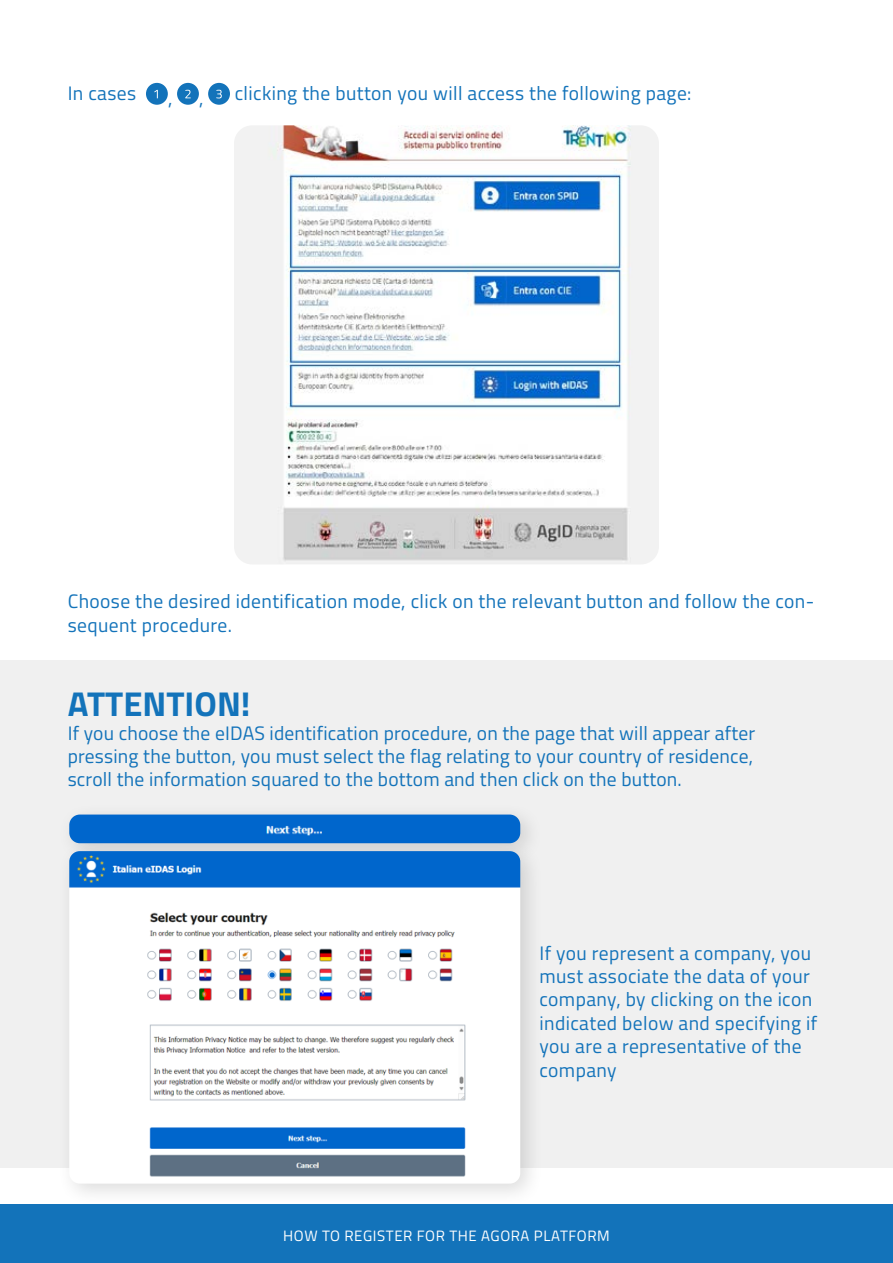
<style>
.page{position:relative;width:893px;height:1263px;background:#fff}
.page>*{position:absolute;margin:0;border:0;box-sizing:border-box;transform-origin:0 0}
.t1{font:700 34.5px "Titillium Web";color:#1373ba}
.t2{font:19.5px/23.4px "Titillium Web";letter-spacing:.02em;color:#1373ba}
.t3{font:15px "Titillium Web";letter-spacing:.04em;color:#fff}
</style>
<div class="page">
<div style="left:0;top:1204px;width:893px;height:59px;background:#1373ba"></div>
<div style="left:0;top:660px;width:893px;height:508px;background:#f0f0f0"></div>
<div style="left:146px;top:83px;width:22px;height:22px;background:#1373ba;border-radius:50%"></div>
<svg style="left:154px;top:90px;width:4px;height:8px"></svg>
<div style="left:177px;top:83px;width:22px;height:22px;background:#1373ba;border-radius:50%"></div>
<svg style="left:185px;top:90px;width:6px;height:8px"></svg>
<div style="left:208px;top:83px;width:22px;height:22px;background:#1373ba;border-radius:50%"></div>
<svg style="left:216px;top:90px;width:6px;height:8px"></svg>
<img style="left:234px;top:125px;width:425px;height:439px">
<img style="left:69px;top:814px;width:451px;height:24px">
<div style="left:57px;top:838px;width:487px;height:369px;background:#000;opacity:.14"></div>
<img style="left:69px;top:851px;width:451px;height:332px">
<p class="t2" style="left:68px;top:81px;width:70px">In cases</p>
<p class="t2" style="left:168px;top:85px;width:6px">,</p>
<p class="t2" style="left:199px;top:85px;width:6px">,</p>
<p class="t2" style="left:235px;top:81px;width:458px">clicking the button you will access the following page:</p>
<p class="t2" style="left:68px;top:589px;width:748px">Choose the desired identification mode, click on the relevant button and follow the con&shy;sequent procedure.</p>
<h1 class="t1" style="left:68px;top:678px;width:184px">ATTENTION!</h1>
<p class="t2" style="left:68px;top:720px;width:689px;text-align:justify">If you choose the eIDAS identification procedure, on the page that will appear after pressing the button, you must select the flag relating to your country of residence, scroll the information squared to the bottom and then click on the button.</p>
<p class="t2" style="left:539px;top:940px;width:279px">If you represent a company, you must associate the data of your company, by clicking on the icon indicated below and specifying if you are a representative of the company</p>
<p class="t3" style="left:283px;top:1225px;width:328px">HOW TO REGISTER FOR THE AGORA PLATFORM</p>
</div>
